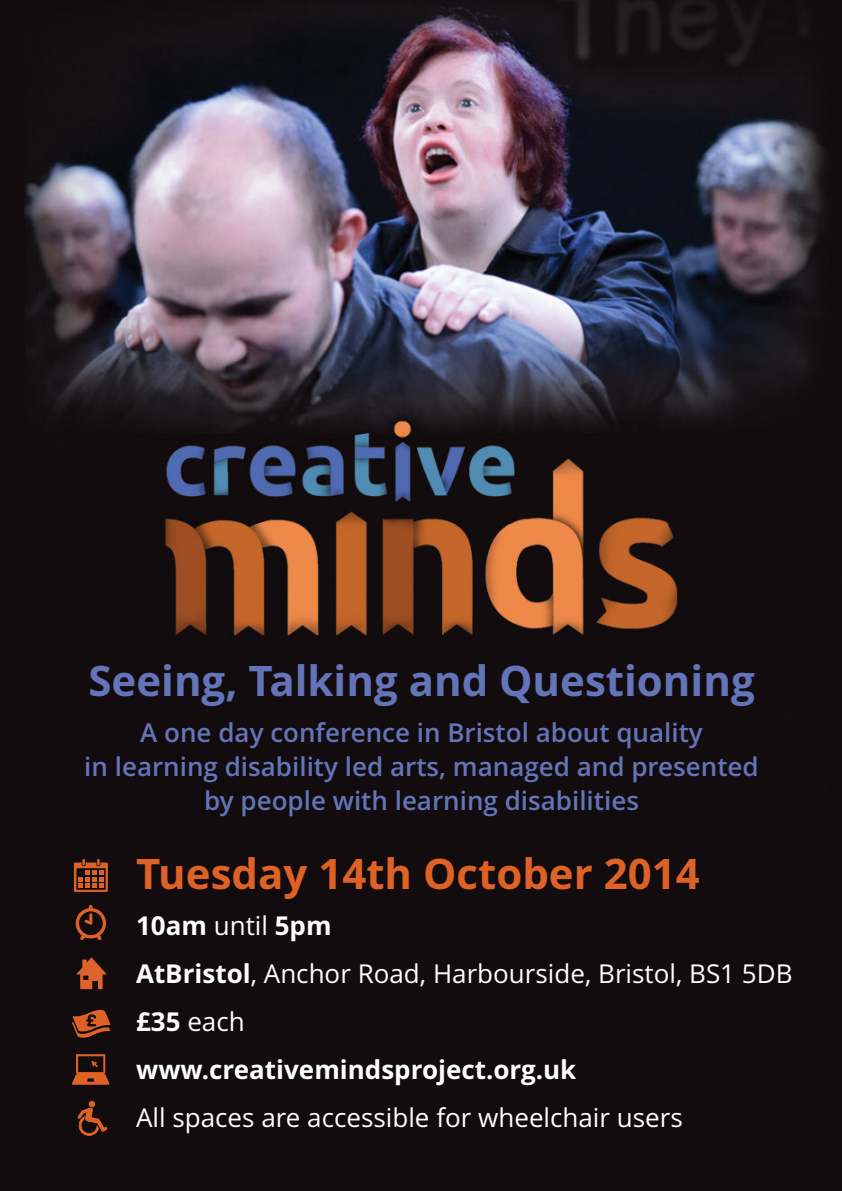
<style>
.page{position:relative;width:842px;height:1191px;background:#fff}
.page>*{position:absolute;margin:0;border:0;box-sizing:border-box;transform-origin:0 0}
.t1{font:700 42px "Open Sans";color:#6474b8}
.t2{font:700 42px "Open Sans";color:#de6226}
.t3{font:600 26px/34px "Open Sans";color:#6474b8;text-align:center}
.t4{font:700 26px/48px "Open Sans";color:#fff}
.t5{font:26px "Open Sans";color:#fff}
.s1{font-weight:400}
</style>
<div class="page">
<img style="left:0;top:0;width:842px;height:1190px">
<svg style="left:76px;top:957px;width:31px;height:32px"></svg>
<svg style="left:75px;top:906px;width:32px;height:37px"></svg>
<svg style="left:74px;top:859px;width:34px;height:33px"></svg>
<svg style="left:72px;top:1009px;width:39px;height:31px"></svg>
<svg style="left:72px;top:1054px;width:37px;height:30px"></svg>
<svg style="left:78px;top:1101px;width:29px;height:34px"></svg>
<h1 class="t1" style="left:88px;top:656px;width:668px">Seeing, Talking and Questioning</h1>
<p class="t3" style="left:84px;top:715px;width:676px">A one day conference in Bristol about quality<br>in learning disability led arts, managed and presented by people with learning disabilities</p>
<h1 class="t2" style="left:136px;top:849px;width:565px">Tuesday 14th October 2014</h1>
<p class="t4" style="left:136px;top:901px;width:658px">10am <span class="s1">until</span> 5pm<br>AtBristol<span class="s1">, Anchor Road, Harbourside, Bristol, BS1 5DB </span>£35 <span class="s1">each<br></span>www.creativemindsproject.org.uk</p>
<p class="t5" style="left:136px;top:1102px;width:548px">All spaces are accessible for wheelchair users</p>
</div>
